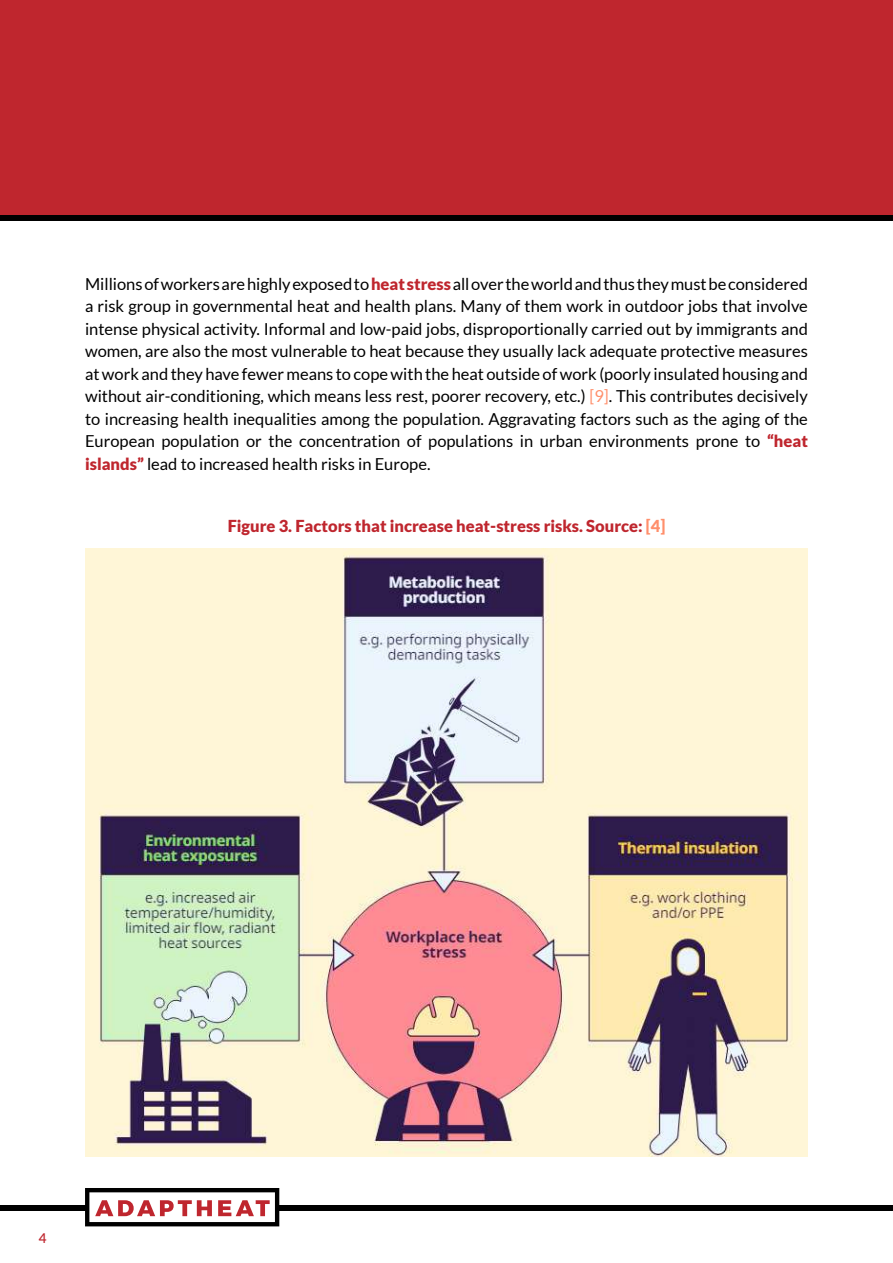
<style>
.page{position:relative;width:893px;height:1263px;background:#fff}
.page>*{position:absolute;margin:0;border:0;box-sizing:border-box;transform-origin:0 0}
.t1{font:16.5px/22.5px "Lato";color:#000;text-align:justify}
.t2{font:900 16.5px "Lato";color:#bf262e}
.t3{font:600 13.5px "Lato";color:#bf262e}
.s1{font-weight:900;color:#bf262e}
.s2{color:#ff8f6b}
</style>
<div class="page">
<div style="left:0;top:0;width:893px;height:218px;background:#bf262e"></div>
<div style="left:0;top:1205px;width:893px;height:6px;background:#000"></div>
<svg style="left:85px;top:1188px;width:194px;height:38px"></svg>
<div style="left:0;top:216px;width:893px;height:5px;background:#000"></div>
<img style="left:85px;top:549px;width:723px;height:608px">
<p class="t1" style="left:85px;top:272px;width:724px">Millions of workers are highly exposed to <span class="s1">heat stress</span> all over the world and thus they must be considered a risk group in governmental heat and health plans. Many of them work in outdoor jobs that involve intense physical activity. Informal and low-paid jobs, disproportionally carried out by immigrants and women, are also the most vulnerable to heat because they usually lack adequate protective measures at work and they have fewer means to cope with the heat outside of work (poorly insulated housing and without air-conditioning, which means less rest, poorer recovery, etc.) <span class="s2">[9]</span>. This contributes decisively to increasing health inequalities among the population. Aggravating factors such as the aging of the European population or the concentration of populations in urban environments prone to <span class="s1">“heat islands”</span> lead to increased health risks in Europe.</p>
<p class="t2" style="left:228px;top:516px;width:439px">Figure 3. Factors that increase heat-stress risks. Source: <span class="s2">[4]</span></p>
<p class="t3" style="left:39px;top:1228px;width:9px">4</p>
</div>
